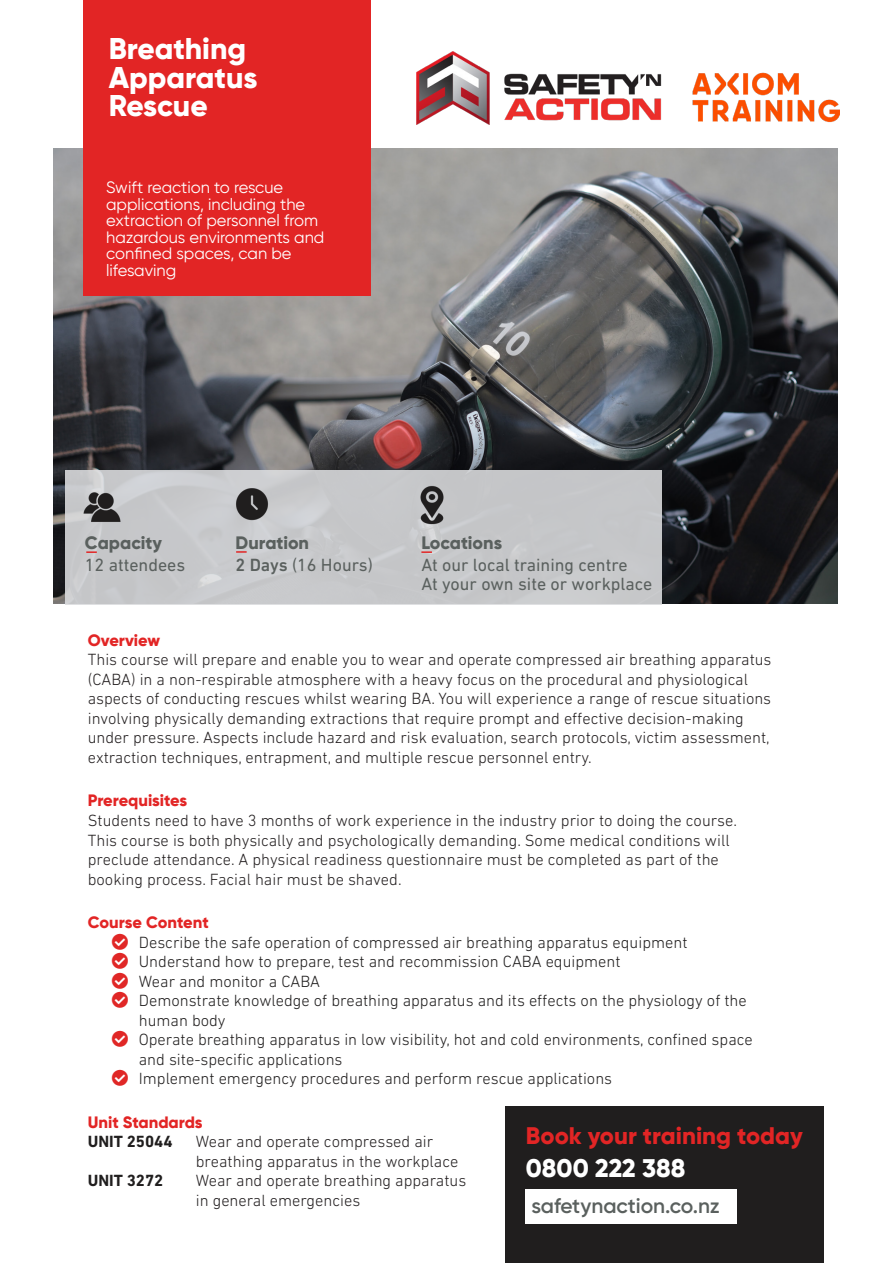
<style>
.page{position:relative;width:893px;height:1263px;background:#fff}
.page>*{position:absolute;margin:0;border:0;box-sizing:border-box;transform-origin:0 0}
.t1{font:800 30px/28.5px "Gilroy";color:#fff}
.Content_Source_Sans_7_Gray{font:800 25.5px "Gilroy";color:#fff}
.Content_Titillium_23_Bold_White{font:800 24px "Gilroy";color:#e22525}
.Content_Titillium_23_Bold_White-2{font:600 21px "Gilroy";color:#5a605e}
.Content_Source_Sans_6_Gray{font:18px "DIN Next LT Pro";color:#5a605e}
.Content_Source_Sans_6_Gray-2{font:800 18px "Gilroy";color:#5a605e}
.t2{font:300 16.5px/19.5px "DIN Next LT Pro";color:#231f20}
.t3{font:300 16.5px/19.5px "DIN Next LT Pro";color:#201e1e}
.Content_Titillium_11_SBold_Blue{font:16.5px/16.5px "Gilroy";color:#fff}
.Subheadings{font:800 16.5px "Gilroy";color:#e22525}
.t4{font:700 16.5px "DIN Next LT Pro";color:#201e1e}
.s1{font-weight:500}
</style>
<div class="page">
<div style="left:505px;top:1106px;width:318px;height:157px;background:#201e1e"></div>
<img style="left:53px;top:149px;width:785px;height:454px">
<div style="left:84px;top:0;width:287px;height:296px;background:#e22525"></div>
<div style="left:526px;top:1189px;width:211px;height:34px;background:#fff"></div>
<img style="left:416px;top:52px;width:424px;height:72px">
<div style="left:65px;top:470px;width:596px;height:134px;background:#c5c7c9"></div>
<img style="left:65px;top:480px;width:454px;height:124px">
<img style="left:409px;top:484px;width:45px;height:43px">
<img style="left:235px;top:488px;width:34px;height:33px">
<img style="left:79px;top:484px;width:45px;height:45px">
<svg style="left:86px;top:551px;width:11px;height:2px"></svg>
<svg style="left:236px;top:551px;width:11px;height:2px"></svg>
<svg style="left:421px;top:551px;width:11px;height:2px"></svg>
<p class="t1" style="left:109px;top:34px;width:150px">Breathing<br>Apparatus<br>Rescue</p>
<p class="Content_Titillium_11_SBold_Blue" style="left:106px;top:179px;width:220px">Swift reaction to rescue applications, including the extraction of personnel from hazardous environments and confined spaces, can be lifesaving</p>
<p class="Content_Source_Sans_6_Gray-2" style="left:85px;top:531px;width:79px">Capacity</p>
<p class="Content_Source_Sans_6_Gray" style="left:85px;top:555px;width:102px">12 attendees</p>
<p class="Content_Source_Sans_6_Gray-2" style="left:236px;top:531px;width:75px">Duration</p>
<p class="Content_Source_Sans_6_Gray" style="left:236px;top:555px;width:139px"><span class="s1">2 Days</span> (16 Hours)</p>
<p class="Content_Source_Sans_6_Gray-2" style="left:421px;top:531px;width:82px">Locations</p>
<p class="Content_Source_Sans_6_Gray" style="left:421px;top:555px;width:208px">At our local training centre</p>
<p class="Content_Source_Sans_6_Gray" style="left:421px;top:574px;width:232px">At your own site or workplace</p>
<p class="Subheadings" style="left:88px;top:630px;width:74px">Overview</p>
<p class="t2" style="left:88px;top:650px;width:685px">This course will prepare and enable you to wear and operate compressed air breathing apparatus (CABA) in a non-respirable atmosphere with a heavy focus on the procedural and physiological aspects of conducting rescues whilst wearing BA. You will experience a range of rescue situations involving physically demanding extractions that require prompt and effective decision-making under pressure. Aspects include hazard and risk evaluation, search protocols, victim assessment, extraction techniques, entrapment, and multiple rescue personnel entry.</p>
<p class="Subheadings" style="left:88px;top:790px;width:101px">Prerequisites</p>
<p class="t2" style="left:88px;top:810px;width:651px">Students need to have 3 months of work experience in the industry prior to doing the course.</p>
<p class="t2" style="left:88px;top:830px;width:643px">This course is both physically and psychologically demanding. Some medical conditions will</p>
<p class="t2" style="left:88px;top:849px;width:633px">preclude attendance. A physical readiness questionnaire must be completed as part of the booking process. Facial hair must be shaved.</p>
<p class="Subheadings" style="left:88px;top:912px;width:123px">Course Content</p>
<p class="t3" style="left:139px;top:932px;width:550px">Describe the safe operation of compressed air breathing apparatus equipment</p>
<p class="t3" style="left:139px;top:951px;width:483px">Understand how to prepare, test and recommission CABA equipment</p>
<p class="t3" style="left:139px;top:971px;width:183px">Wear and monitor a CABA</p>
<p class="t3" style="left:139px;top:990px;width:609px">Demonstrate knowledge of breathing apparatus and its effects on the physiology of the human body</p>
<p class="t3" style="left:139px;top:1029px;width:615px">Operate breathing apparatus in low visibility, hot and cold environments, confined space and site-specific applications</p>
<p class="t3" style="left:139px;top:1068px;width:475px">Implement emergency procedures and perform rescue applications</p>
<p class="Subheadings" style="left:88px;top:1111px;width:116px">Unit Standards</p>
<p class="t4" style="left:88px;top:1132px;width:86px">UNIT 25044</p>
<p class="t2" style="left:196px;top:1131px;width:239px">Wear and operate compressed air</p>
<p class="t2" style="left:196px;top:1151px;width:264px">breathing apparatus in the workplace</p>
<p class="t4" style="left:88px;top:1171px;width:77px">UNIT 3272</p>
<p class="t2" style="left:196px;top:1170px;width:272px">Wear and operate breathing apparatus</p>
<p class="t2" style="left:196px;top:1190px;width:166px">in general emergencies</p>
<p class="Content_Titillium_23_Bold_White-2" style="left:531px;top:1193px;width:190px">safetynaction.co.nz</p>
<p class="Content_Titillium_23_Bold_White" style="left:526px;top:1120px;width:278px">Book your training today</p>
<p class="Content_Source_Sans_7_Gray" style="left:526px;top:1152px;width:161px">0800 222 388</p>
</div>
